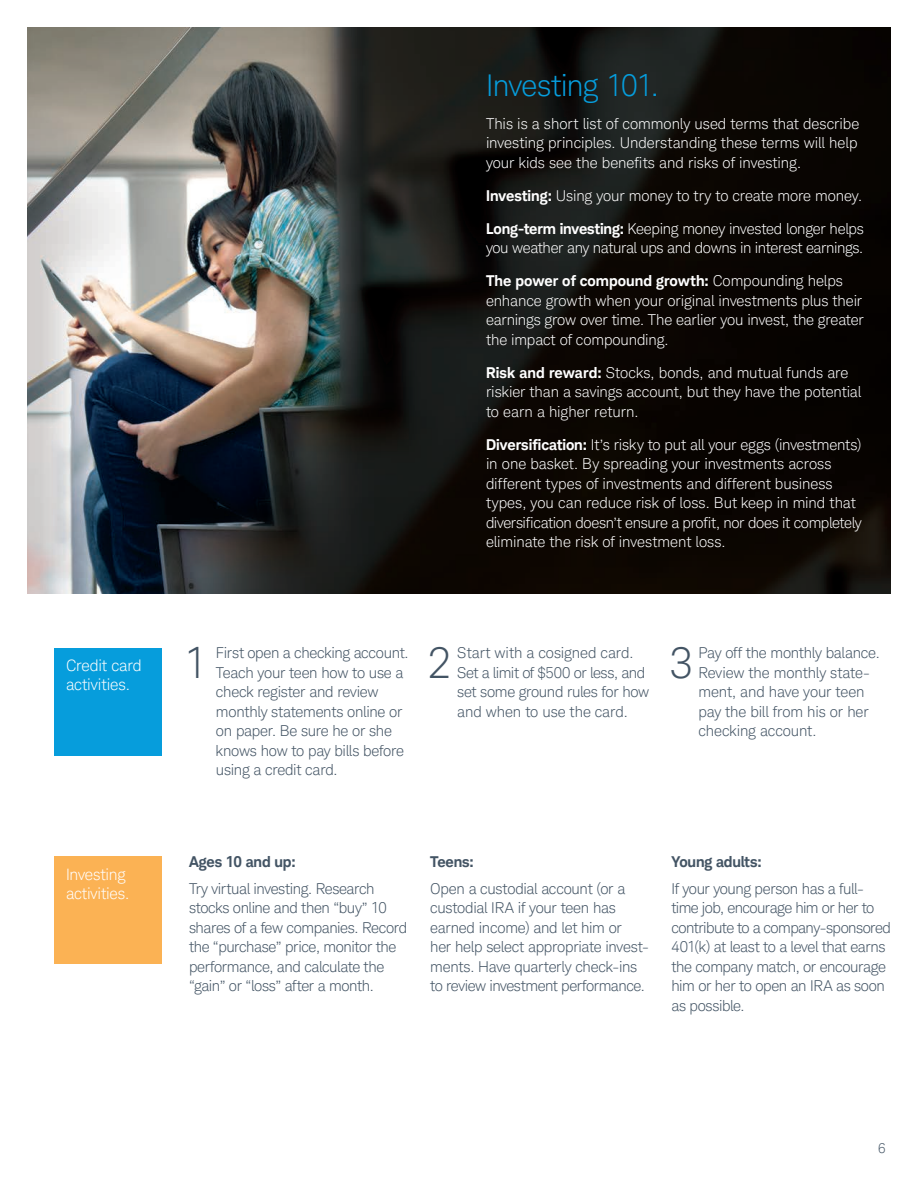
<style>
.page{position:relative;width:918px;height:1188px;background:#fff}
.page>*{position:absolute;margin:0;border:0;box-sizing:border-box;transform-origin:0 0}
.t1{font:300 42.45px "Charles Modern";color:#435464}
.t2{font:300 30px "Charles Modern";letter-spacing:-.02em;color:#069ddc}
.t3{font:300 15.75px/18.8px "Charles Modern";letter-spacing:-.005em;color:#fff}
.t4{font:300 15px/19.5px "Charles Modern";letter-spacing:-.02em;color:#435464}
.t5{font:300 15px/19.5px "Charles Modern";letter-spacing:-.005em;color:#fff}
.t6{font:700 15px "Charles Modern";letter-spacing:-.01em;color:#435464}
.t7{font:300 13.5px "Charles Modern";color:#435464}
.s1{font-weight:700}
</style>
<div class="page">
<img style="left:27px;top:27px;width:864px;height:567px">
<div style="left:54px;top:856px;width:108px;height:108px;background:#fbb254"></div>
<div style="left:54px;top:648px;width:108px;height:108px;background:#069ddc"></div>
<p class="t3" style="left:66px;top:657px;width:77px">Credit card activities.</p>
<p class="t3" style="left:66px;top:865px;width:65px">Investing activities.</p>
<h2 class="t2" style="left:486px;top:68px;width:175px">Investing 101.</h2>
<p class="t5" style="left:486px;top:114px;width:375px">This is a short list of commonly used terms that describe investing principles. Understanding these terms will help your kids see the benefits and risks of investing.</p>
<p class="t5" style="left:486px;top:186px;width:378px"><span class="s1">Investing:</span> Using your money to try to create more money.</p>
<p class="t5" style="left:486px;top:219px;width:379px"><span class="s1">Long-term investing:</span> Keeping money invested longer helps you weather any natural ups and downs in interest earnings.</p>
<p class="t5" style="left:486px;top:271px;width:379px"><span class="s1">The power of compound growth:</span> Compounding helps enhance growth when your original investments plus their earnings grow over time. The earlier you invest, the greater the impact of compounding.</p>
<p class="t5" style="left:486px;top:363px;width:377px"><span class="s1">Risk and reward:</span> Stocks, bonds, and mutual funds are riskier than a savings account, but they have the potential to earn a higher return.</p>
<p class="t5" style="left:486px;top:435px;width:377px"><span class="s1">Diversification:</span> It’s risky to put all your eggs (investments) in one basket. By spreading your investments across different types of investments and different business types, you can reduce risk of loss. But keep in mind that diversification doesn’t ensure a profit, nor does it completely eliminate the risk of investment loss.</p>
<h1 class="t1" style="left:184px;top:638px;width:25px">1</h1>
<p class="t4" style="left:216px;top:643px;width:194px">First open a checking account.<br>Teach your teen how to use a check register and review monthly statements online or on paper. Be sure he or she knows how to pay bills before using a credit card.</p>
<h1 class="t1" style="left:428px;top:638px;width:25px">2</h1>
<p class="t4" style="left:457px;top:643px;width:194px">Start with a cosigned card.<br>Set a limit of $500 or less, and set some ground rules for how and when to use the card.</p>
<h1 class="t1" style="left:669px;top:638px;width:25px">3</h1>
<p class="t4" style="left:698px;top:643px;width:183px">Pay off the monthly balance.<br>Review the monthly state&shy;ment, and have your teen pay the bill from his or her checking account.</p>
<p class="t6" style="left:189px;top:853px;width:108px">Ages 10 and up:</p>
<p class="t4" style="left:189px;top:879px;width:220px">Try virtual investing. Research stocks online and then “buy” 10 shares of a few companies. Record the “purchase” price, monitor the performance, and calculate the “gain” or “loss” after a month.</p>
<p class="t6" style="left:430px;top:853px;width:45px">Teens:</p>
<p class="t4" style="left:430px;top:879px;width:220px">Open a custodial account (or a custodial IRA if your teen has earned income) and let him or<br>her help select appropriate invest&shy;ments. Have quarterly check-ins to review investment performance.</p>
<p class="t6" style="left:671px;top:853px;width:91px">Young adults:</p>
<p class="t4" style="left:671px;top:879px;width:221px">If your young person has a full&shy;time job, encourage him or her to contribute to a company-sponsored<br>401(k) at least to a level that earns the company match, or encourage him or her to open an IRA as soon as possible.</p>
<p class="t7" style="left:878px;top:1140px;width:9px">6</p>
</div>
